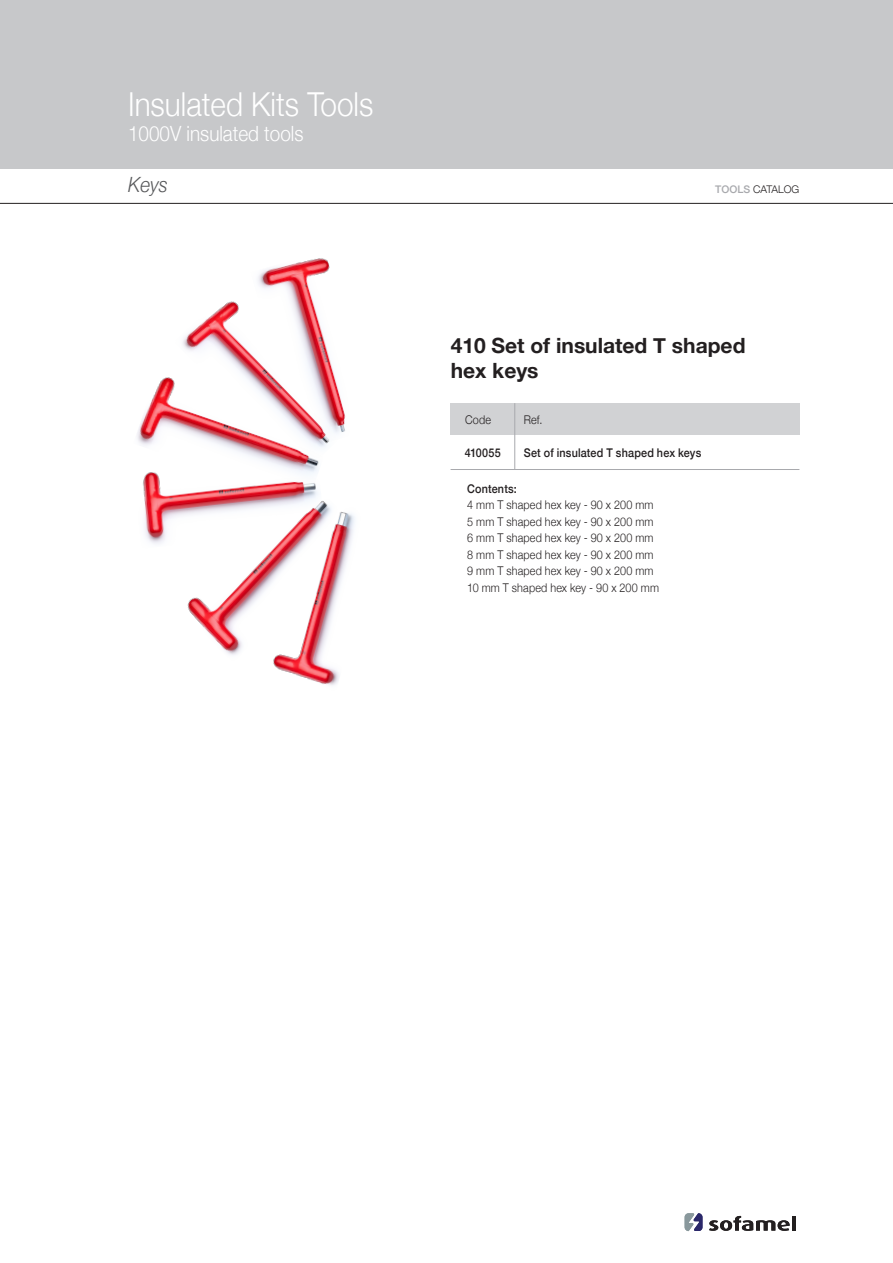
<style>
.page{position:relative;width:893px;height:1263px;background:#fff}
.page>*{position:absolute;margin:0;border:0;box-sizing:border-box;transform-origin:0 0}
.t1{font:300 33px "Helvetica Neue";color:#fff;scale:.9 1}
.t2{font:700 21px "Helvetica Neue";color:#231f20}
.t3{font:300 21px "Helvetica Neue";color:#fff;scale:.9 1}
.t4{font:italic 300 21px "Helvetica Neue";color:#57585a;scale:.9 1}
.t5{font:300 12px "Helvetica Neue";letter-spacing:.015em;color:#231f20;scale:.9 1}
.t6{font:500 12px "Helvetica Neue";letter-spacing:.015em;color:#231f20;scale:.9 1}
.t7{font:300 10.5px "Helvetica Neue";color:#231f20}
.s1{font-weight:500;color:#a8a9ad}
</style>
<div class="page">
<div style="left:0;top:0;width:893px;height:169px;background:#c7c8ca"></div>
<hr style="left:0;top:203px;width:893px;height:1px;background:#231f20">
<svg style="left:709px;top:1216px;width:81px;height:15px"></svg>
<hr style="left:792px;top:1216px;width:4px;height:14px;background:#231f20">
<svg style="left:685px;top:1213px;width:17px;height:18px"></svg>
<img style="left:258px;top:258px;width:72px;height:33px">
<img style="left:183px;top:291px;width:163px;height:142px">
<img style="left:137px;top:371px;width:195px;height:80px">
<img style="left:143px;top:451px;width:176px;height:93px">
<img style="left:176px;top:474px;width:143px;height:181px">
<img style="left:265px;top:496px;width:90px;height:189px">
<div style="left:450px;top:403px;width:349px;height:32px;background:#d1d2d4"></div>
<hr style="left:514px;top:403px;width:1px;height:67px;background:#a8a9ad">
<hr style="left:451px;top:469px;width:348px;height:1px;background:#a8a9ad">
<p class="t1" style="left:128px;top:78px;width:274px">Insulated Kits Tools</p>
<p class="t3" style="left:128px;top:117px;width:196px">1000V insulated tools</p>
<p class="t4" style="left:128px;top:168px;width:46px">Keys</p>
<p class="t7" style="left:715px;top:180px;width:86px"><span class="s1">TOOLS</span> CATALOG</p>
<p class="t2" style="left:451px;top:329px;width:296px">410 Set of insulated T shaped</p>
<p class="t2" style="left:451px;top:354px;width:89px">hex keys</p>
<p class="t5" style="left:465px;top:410px;width:30px">Code</p>
<p class="t5" style="left:524px;top:410px;width:22px">Ref.</p>
<p class="t6" style="left:465px;top:443px;width:42px">410055</p>
<p class="t6" style="left:524px;top:443px;width:199px">Set of insulated T shaped hex keys</p>
<p class="t6" style="left:467px;top:479px;width:57px">Contents:</p>
<p class="t5" style="left:467px;top:495px;width:209px">4 mm T shaped hex key - 90 x 200 mm</p>
<p class="t5" style="left:467px;top:512px;width:209px">5 mm T shaped hex key - 90 x 200 mm</p>
<p class="t5" style="left:467px;top:528px;width:209px">6 mm T shaped hex key - 90 x 200 mm</p>
<p class="t5" style="left:467px;top:545px;width:209px">8 mm T shaped hex key - 90 x 200 mm</p>
<p class="t5" style="left:467px;top:561px;width:209px">9 mm T shaped hex key - 90 x 200 mm</p>
<p class="t5" style="left:467px;top:578px;width:215px">10 mm T shaped hex key - 90 x 200 mm</p>
</div>
